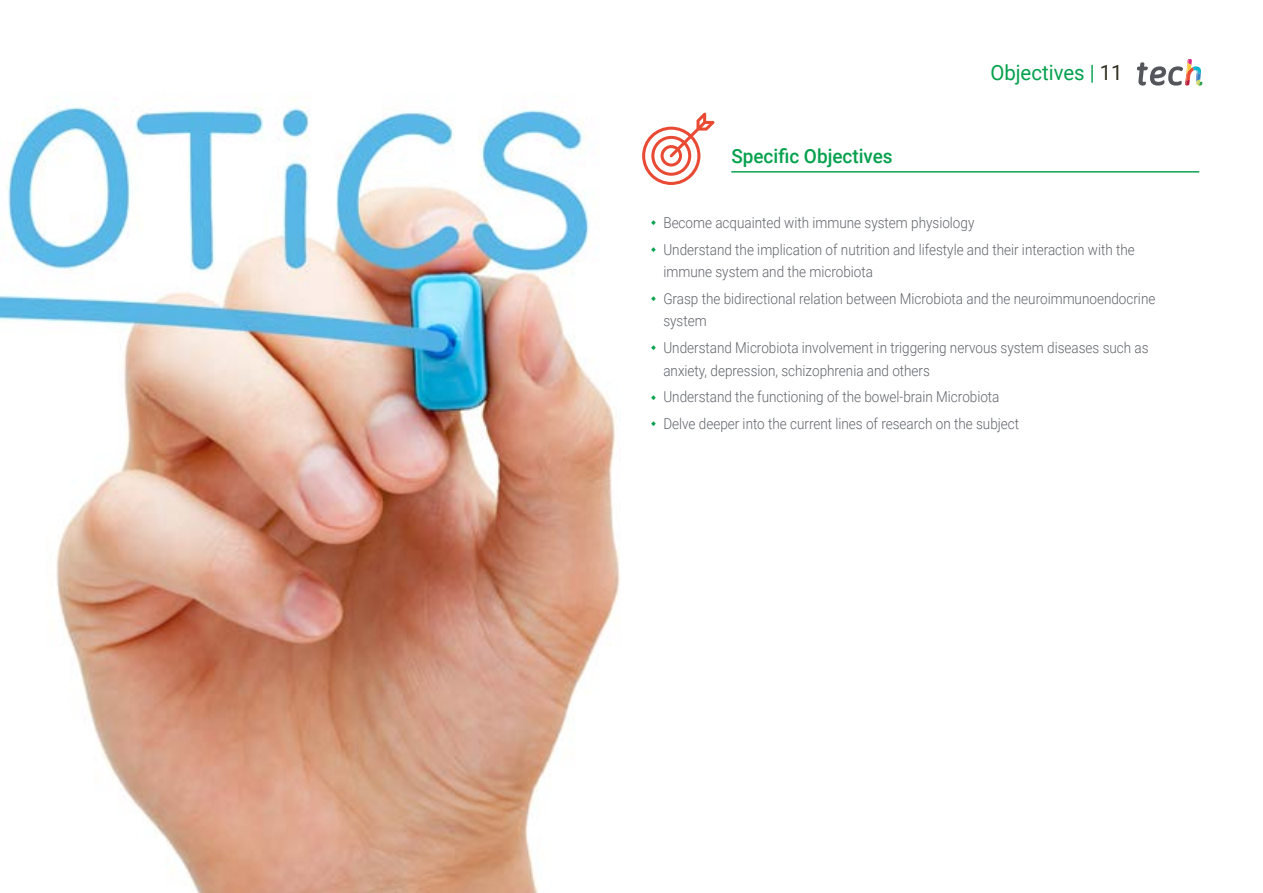
<style>
.page{position:relative;width:1263px;height:893px;background:#fff}
.page>*{position:absolute;margin:0;border:0;box-sizing:border-box;transform-origin:0 0}
.t1{font:21px "Roboto";color:#04a14d}
.t2{font:500 19.5px "Roboto";color:#04a14d}
.t3{font:300 15px/26.7px "Roboto";color:#61646a;scale:.9 1}
.s1{color:#00a04e}
.s2{color:#312e20}
</style>
<div class="page">
<img style="left:0;top:97px;width:621px;height:796px">
<svg style="left:642px;top:113px;width:72px;height:72px"></svg>
<hr style="left:731px;top:171px;width:468px;height:1px;background:#04a14d">
<svg style="left:1137px;top:59px;width:65px;height:27px"></svg>
<h2 class="t2" style="left:731px;top:143px;width:163px">Specific Objectives</h2>
<h1 class="t1" style="left:990px;top:57px;width:134px">Objectives <span class="s1">|</span> <span class="s2">11</span></h1>
<p class="t3" style="left:663px;top:209px;width:525px">Become acquainted with immune system physiology<br>Understand the implication of nutrition and lifestyle and their interaction with the</p>
<p class="t3" style="left:663px;top:258px;width:548px">immune system and the microbiota<br>Grasp the bidirectional relation between Microbiota and the neuroimmunoendocrine</p>
<p class="t3" style="left:663px;top:307px;width:541px">system<br>Understand Microbiota involvement in triggering nervous system diseases such as</p>
<p class="t3" style="left:663px;top:356px;width:397px">anxiety, depression, schizophrenia and others<br>Understand the functioning of the bowel-brain Microbiota<br>Delve deeper into the current lines of research on the subject</p>
</div>
